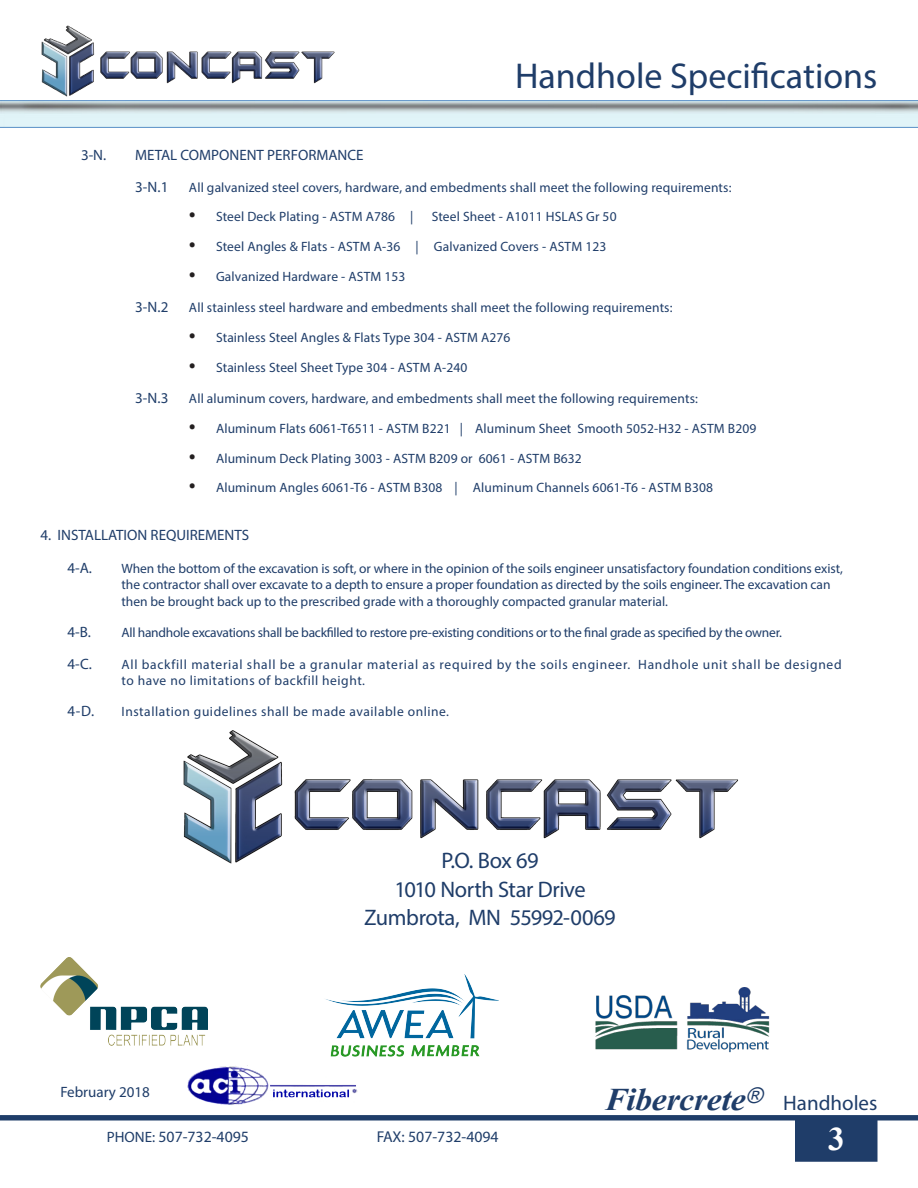
<style>
.page{position:relative;width:918px;height:1188px;background:#fff}
.page>*{position:absolute;margin:0;border:0;box-sizing:border-box;transform-origin:0 0}
.t1{font:36px "Myriad Pro";color:#1f3d69}
.t2{font:700 33px "Times New Roman";color:#fff}
.t3{font:italic 700 31.5px "Times New Roman";letter-spacing:-.01em;color:#1f3d69;scale:1.07 1}
.t4{font:22.5px/28.5px "Myriad Pro";letter-spacing:-.02em;color:#1f3d69;text-align:center}
.t5{font:21px "Myriad Pro";color:#1f3d69}
.t6{font:15.75px "Myriad Pro";color:#1f3d69}
.t7{font:15px/31.5px "Myriad Pro";color:#1f3d69}
.t8{font:13.5px/16.2px "Myriad Pro";letter-spacing:.01em;color:#1f3d69}
.t9{font:13.5px/16.2px "Myriad Pro";letter-spacing:.055em;color:#1f3d69}
.t10{font:13.5px "Myriad Pro";letter-spacing:-.02em;color:#1f3d69}
.t11{font:13.5px "Myriad Pro";letter-spacing:.04em;color:#1f3d69}
.s1{font-family:"Times";font-size:18px;color:#231f20}
.s2{font-size:15px}
</style>
<div class="page">
<img style="left:41px;top:26px;width:294px;height:71px">
<div style="left:796px;top:1120px;width:81px;height:41px;background:#1f3d69"></div>
<div style="left:795px;top:1120px;width:83px;height:42px;border:2px solid #1f3d69"></div>
<svg style="left:0;top:1115px;width:918px;height:5px;background:#22406b"></svg>
<img style="left:0;top:101px;width:918px;height:27px">
<img style="left:40px;top:958px;width:167px;height:87px">
<img style="left:326px;top:974px;width:172px;height:83px">
<img style="left:187px;top:1066px;width:171px;height:39px">
<img style="left:595px;top:988px;width:175px;height:65px">
<img style="left:183px;top:730px;width:555px;height:134px">
<h1 class="t1" style="left:515px;top:54px;width:364px">Handhole Specifications</h1>
<p class="t7" style="left:81px;top:139px;width:27px">3-N.</p>
<p class="t7" style="left:135px;top:139px;width:230px">METAL COMPONENT PERFORMANCE<br>3-N.1</p>
<p class="t8" style="left:189px;top:179px;width:544px">All galvanized steel covers, hardware, and embedments shall meet the following requirements:</p>
<p class="t8" style="left:189px;top:209px;width:226px"><span class="s1">•</span> Steel Deck Plating - ASTM A786 |</p>
<p class="t8" style="left:432px;top:209px;width:186px">Steel Sheet - A1011 HSLAS Gr 50</p>
<p class="t8" style="left:189px;top:238px;width:419px"><span class="s1">•</span> Steel Angles &amp; Flats - ASTM A-36 | Galvanized Covers - ASTM 123</p>
<p class="t8" style="left:189px;top:268px;width:218px"><span class="s1">•</span> Galvanized Hardware - ASTM 153</p>
<p class="t7" style="left:135px;top:291px;width:35px">3-N.2</p>
<p class="t8" style="left:189px;top:300px;width:485px">All stainless steel hardware and embedments shall meet the following requirements:</p>
<p class="t8" style="left:189px;top:329px;width:323px"><span class="s1">•</span> Stainless Steel Angles &amp; Flats Type 304 - ASTM A276</p>
<p class="t8" style="left:189px;top:359px;width:280px"><span class="s1">•</span> Stainless Steel Sheet Type 304 - ASTM A-240</p>
<p class="t7" style="left:135px;top:382px;width:35px">3-N.3</p>
<p class="t8" style="left:189px;top:390px;width:510px">All aluminum covers, hardware, and embedments shall meet the following requirements:</p>
<p class="t8" style="left:189px;top:420px;width:569px"><span class="s1">•</span> Aluminum Flats 6061-T6511 - ASTM B221 | Aluminum Sheet Smooth 5052-H32 - ASTM B209</p>
<p class="t8" style="left:189px;top:450px;width:394px"><span class="s1">•</span> Aluminum Deck Plating 3003 - ASTM B209 or 6061 - ASTM B632</p>
<p class="t8" style="left:189px;top:480px;width:526px"><span class="s1">•</span> Aluminum Angles 6061-T6 - ASTM B308 | Aluminum Channels 6061-T6 - ASTM B308</p>
<p class="t7" style="left:40px;top:519px;width:210px">4. INSTALLATION REQUIREMENTS</p>
<p class="t7" style="left:68px;top:552px;width:26px">4-A.</p>
<p class="t8" style="left:121px;top:560px;width:723px">When the bottom of the excavation is soft, or where in the opinion of the soils engineer unsatisfactory foundation conditions exist, the contractor shall over excavate to a depth to ensure a proper foundation as directed by the soils engineer. The excavation can then be brought back up to the prescribed grade with a thoroughly compacted granular material.</p>
<p class="t7" style="left:68px;top:616px;width:25px">4-B.</p>
<p class="t10" style="left:121px;top:624px;width:662px">All handhole excavations shall be backfilled to restore pre-existing conditions or to the final grade as specified by the owner.</p>
<p class="t7" style="left:68px;top:648px;width:26px">4-C.</p>
<p class="t9" style="left:122px;top:656px;width:722px">All backfill material shall be a granular material as required by the soils engineer. Handhole unit shall be designed to have no limitations of backfill height.</p>
<p class="t7" style="left:68px;top:695px;width:28px">4-D.</p>
<p class="t11" style="left:122px;top:704px;width:329px">Installation guidelines shall be made available online.</p>
<h3 class="t4" style="left:364px;top:846px;width:253px">P.O. Box 69<br>1010 North Star Drive<br>Zumbrota, MN 55992-0069</h3>
<p class="t7" style="left:60px;top:1076px;width:91px">February 2018</p>
<p class="t6" style="left:107px;top:1127px;width:144px"><span class="s2">PHONE:</span> 507-732-4095</p>
<p class="t6" style="left:377px;top:1127px;width:123px">FAX: 507-732-4094</p>
<h3 class="t3" style="left:605px;top:1078px;width:156px">Fibercrete<sup>®</sup></h3>
<h3 class="t5" style="left:783px;top:1090px;width:96px">Handholes</h3>
<h2 class="t2" style="left:828px;top:1116px;width:18px">3</h2>
</div>
